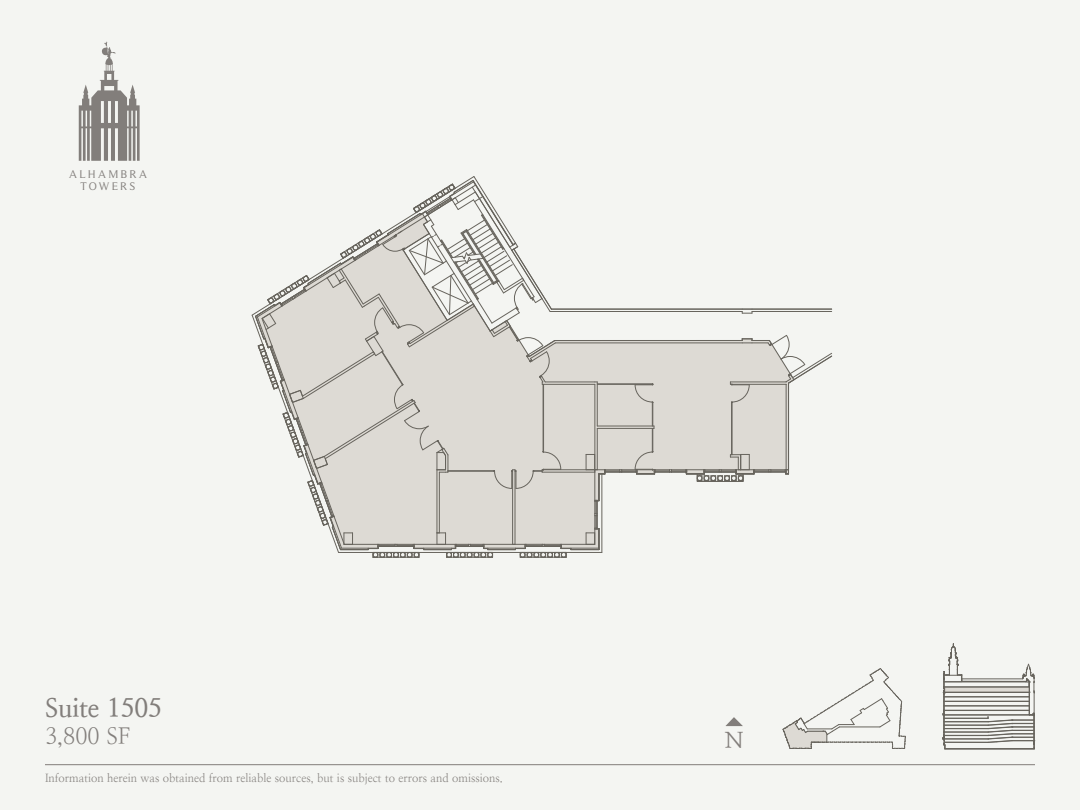
<style>
.page{position:relative;width:1080px;height:810px;background:#f4f5f2}
.page>*{position:absolute;margin:0;border:0;box-sizing:border-box;transform-origin:0 0}
.t1{font:700 25.62px "Nanum Myeongjo";color:#827e7b}
.t2{font:22.62px "Nanum Myeongjo";color:#827e7b}
.t3{font:700 22px "Nanum Myeongjo";color:#827e7b}
.t4{font:11.38px "Roman Serif";letter-spacing:.205em;color:#827e7b}
.t5{font:11.25px "Nanum Myeongjo";color:#827e7b}
.t6{font:11.25px "Roman Serif";letter-spacing:.19em;color:#827e7b}
</style>
<div class="page">
<hr style="left:45px;top:764px;width:990px;height:1px;background:#827e7b">
<svg style="left:79px;top:42px;width:61px;height:119px"></svg>
<svg style="left:725px;top:717px;width:18px;height:10px"></svg>
<svg style="left:252px;top:176px;width:581px;height:382px"></svg>
<svg style="left:782px;top:668px;width:124px;height:81px"></svg>
<hr style="left:944px;top:682px;width:82px;height:1px;background:#67645d">
<hr style="left:944px;top:697px;width:85px;height:1px;background:#67645d">
<hr style="left:944px;top:696px;width:85px;height:1px;background:#67645d">
<hr style="left:944px;top:706px;width:85px;height:1px;background:#67645d">
<hr style="left:944px;top:701px;width:85px;height:1px;background:#67645d">
<hr style="left:944px;top:705px;width:85px;height:1px;background:#67645d">
<hr style="left:944px;top:721px;width:44px;height:1px;background:#67645d">
<hr style="left:944px;top:718px;width:44px;height:1px;background:#67645d">
<hr style="left:945px;top:710px;width:84px;height:1px;background:#67645d">
<hr style="left:944px;top:715px;width:85px;height:1px;background:#67645d">
<hr style="left:944px;top:722px;width:44px;height:1px;background:#67645d">
<hr style="left:944px;top:725px;width:44px;height:1px;background:#67645d">
<hr style="left:944px;top:728px;width:44px;height:1px;background:#67645d">
<hr style="left:944px;top:729px;width:44px;height:1px;background:#67645d">
<hr style="left:944px;top:732px;width:44px;height:1px;background:#67645d">
<hr style="left:944px;top:742px;width:44px;height:1px;background:#67645d">
<hr style="left:944px;top:735px;width:44px;height:1px;background:#67645d">
<hr style="left:944px;top:739px;width:44px;height:1px;background:#67645d">
<hr style="left:962px;top:679px;width:61px;height:1px;background:#67645d">
<div style="left:945px;top:687px;width:84px;height:5px;background:#dddad4"></div>
<hr style="left:945px;top:692px;width:84px;height:1px;background:#67645d">
<hr style="left:945px;top:687px;width:84px;height:1px;background:#67645d">
<hr style="left:945px;top:749px;width:89px;height:1px;background:#67645d">
<svg style="left:988px;top:664px;width:47px;height:85px"></svg>
<hr style="left:962px;top:681px;width:64px;height:1px;background:#67645d">
<svg style="left:943px;top:644px;width:20px;height:105px"></svg>
<p class="t4" style="left:69px;top:168px;width:80px">ALHAMBRA</p>
<p class="t6" style="left:80px;top:180px;width:56px">TOWERS</p>
<p class="t1" style="left:45px;top:692px;width:119px">Suite 1505</p>
<p class="t2" style="left:45px;top:722px;width:87px">3,800 SF</p>
<p class="t5" style="left:45px;top:771px;width:459px">Information herein was obtained from reliable sources, but is subject to errors and omissions.</p>
<p class="t3" style="left:725px;top:727px;width:20px">N</p>
</div>
